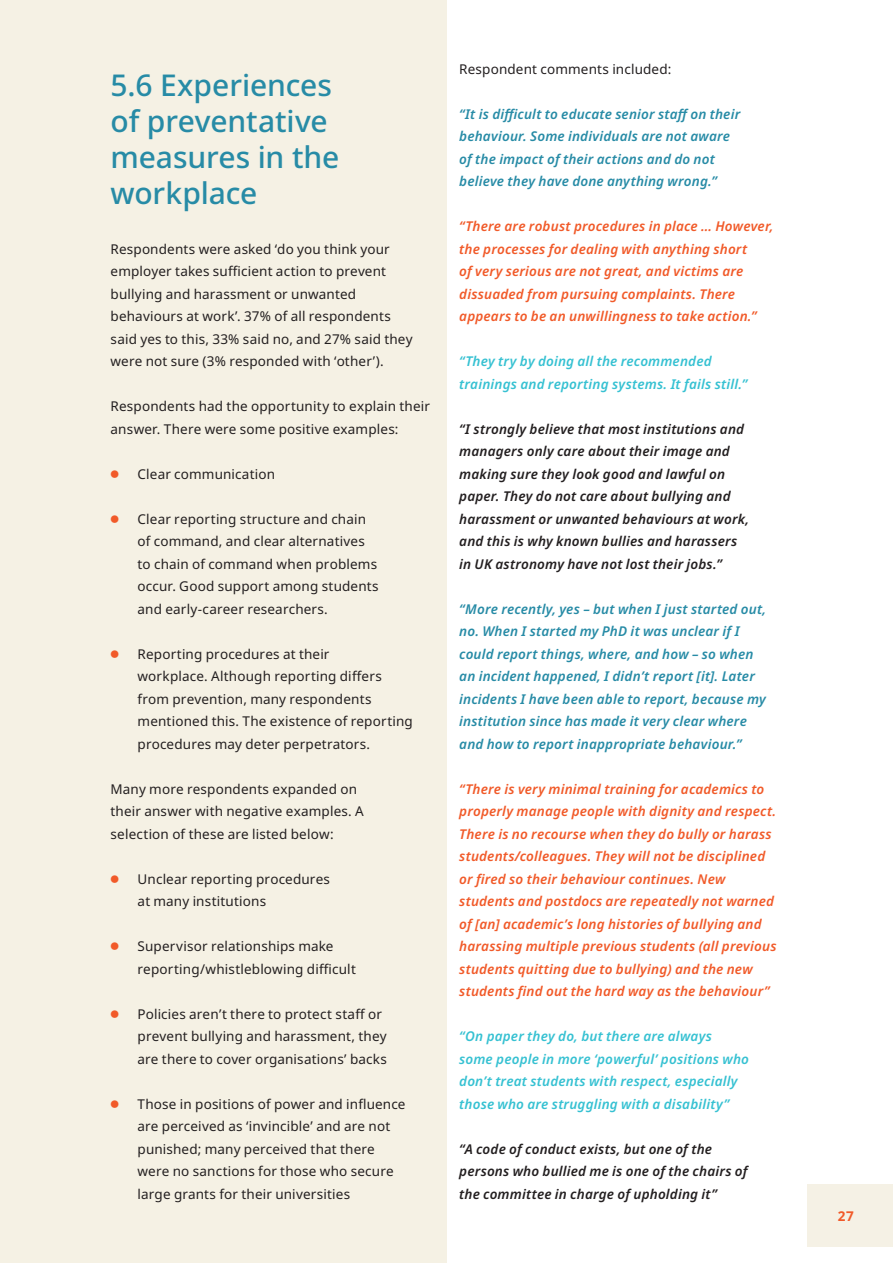
<style>
.page{position:relative;width:893px;height:1263px;background:#fff}
.page>*{position:absolute;margin:0;border:0;box-sizing:border-box;transform-origin:0 0}
.t1{font:500 30px/36px "Noto Sans";letter-spacing:-.005em;color:#278ba6}
.t2{font:13.5px/22.5px "Noto Sans";letter-spacing:.01em;color:#231f20}
.t3{font:italic 600 13.5px/22.5px "Noto Sans";letter-spacing:.01em;color:#f15a29}
.t4{font:italic 600 13.5px/22.5px "Noto Sans";letter-spacing:.01em;color:#278ba6}
.t5{font:italic 600 13.5px/22.5px "Noto Sans";letter-spacing:.01em;color:#231f20}
.t6{font:italic 600 13.5px/22.5px "Noto Sans";letter-spacing:.01em;color:#36c1d2}
.t7{font:700 13.5px "Noto Sans";color:#f15a29}
.s1{font-family:"Uni Math";font-size:19.5px;color:#f15a29}
</style>
<div class="page">
<div style="left:0;top:0;width:446px;height:1263px;background:#f5f1e4"></div>
<div style="left:808px;top:1184px;width:85px;height:62px;background:#f5f1e5"></div>
<h1 class="t1" style="left:111px;top:68px;width:230px">5.6 Experiences of preventative measures in the workplace</h1>
<p class="t2" style="left:111px;top:238px;width:304px">Respondents were asked ‘do you think your employer takes sufficient action to prevent bullying and harassment or unwanted behaviours at work’. 37% of all respondents said yes to this, 33% said no, and 27% said they were not sure (3% responded with ‘other’).</p>
<p class="t2" style="left:111px;top:395px;width:321px">Respondents had the opportunity to explain their answer. There were some positive examples:</p>
<p class="t2" style="left:111px;top:463px;width:166px"><span class="s1">•</span> Clear communication</p>
<p class="t2" style="left:138px;top:508px;width:243px;text-indent:-27px"><span class="s1">•</span> Clear reporting structure and chain of command, and clear alternatives to chain of command when problems occur. Good support among students and early-career researchers.</p>
<p class="t2" style="left:138px;top:643px;width:277px;text-indent:-27px"><span class="s1">•</span> Reporting procedures at their<br>workplace. Although reporting differs from prevention, many respondents mentioned this. The existence of reporting procedures may deter perpetrators.</p>
<p class="t2" style="left:111px;top:778px;width:255px">Many more respondents expanded on their answer with negative examples. A selection of these are listed below:</p>
<p class="t2" style="left:138px;top:868px;width:194px;text-indent:-27px"><span class="s1">•</span> Unclear reporting procedures at many institutions</p>
<p class="t2" style="left:138px;top:935px;width:220px;text-indent:-27px"><span class="s1">•</span> Supervisor relationships make reporting/whistleblowing difficult</p>
<p class="t2" style="left:138px;top:1003px;width:251px;text-indent:-27px"><span class="s1">•</span> Policies aren’t there to protect staff or prevent bullying and harassment, they are there to cover organisations’ backs</p>
<p class="t2" style="left:138px;top:1093px;width:270px;text-indent:-27px"><span class="s1">•</span> Those in positions of power and influence are perceived as ‘invincible’ and are not punished; many perceived that there were no sanctions for those who secure large grants for their universities</p>
<p class="t2" style="left:459px;top:58px;width:214px">Respondent comments included:</p>
<p class="t4" style="left:459px;top:103px;width:282px">“It is difficult to educate senior staff on their behaviour. Some individuals are not aware of the impact of their actions and do not believe they have done anything wrong.”</p>
<p class="t3" style="left:459px;top:215px;width:316px">“There are robust procedures in place … However, the processes for dealing with anything short<br>of very serious are not great, and victims are dissuaded from pursuing complaints. There appears to be an unwillingness to take action.”</p>
<p class="t6" style="left:459px;top:350px;width:289px">“They try by doing all the recommended trainings and reporting systems. It fails still.”</p>
<p class="t5" style="left:459px;top:418px;width:291px">“I strongly believe that most institutions and managers only care about their image and making sure they look good and lawful on paper. They do not care about bullying and harassment or unwanted behaviours at work, and this is why known bullies and harassers in UK astronomy have not lost their jobs.”</p>
<p class="t4" style="left:459px;top:598px;width:308px">“More recently, yes – but when I just started out, no. When I started my PhD it was unclear if I could report things, where, and how – so when an incident happened, I didn’t report [it]. Later incidents I have been able to report, because my institution since has made it very clear where and how to report inappropriate behaviour.”</p>
<p class="t3" style="left:459px;top:778px;width:319px">“There is very minimal training for academics to properly manage people with dignity and respect.<br>There is no recourse when they do bully or harass students/colleagues. They will not be disciplined or fired so their behaviour continues. New students and postdocs are repeatedly not warned of [an] academic’s long histories of bullying and harassing multiple previous students (all previous students quitting due to bullying) and the new students find out the hard way as the behaviour”</p>
<p class="t6" style="left:459px;top:1025px;width:291px">“On paper they do, but there are always some people in more ‘powerful’ positions who don’t treat students with respect, especially those who are struggling with a disability”</p>
<p class="t5" style="left:459px;top:1138px;width:290px">“A code of conduct exists, but one of the persons who bullied me is one of the chairs of the committee in charge of upholding it”</p>
<p class="t7" style="left:838px;top:1207px;width:17px">27</p>
</div>
